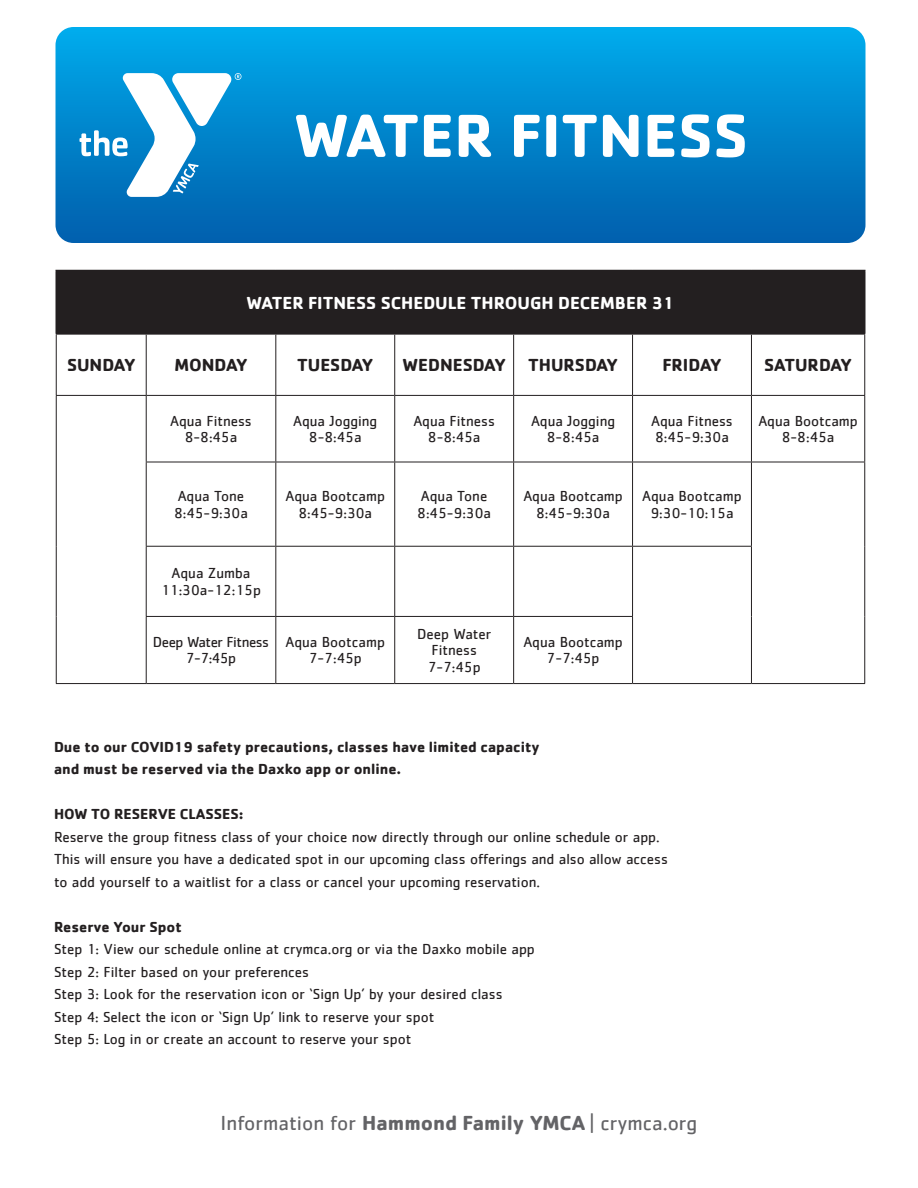
<style>
.page{position:relative;width:918px;height:1188px;background:#fff}
.page>*{position:absolute;margin:0;border:0;box-sizing:border-box;transform-origin:0 0}
.t1{font:700 63px "Cachet";color:#fff}
.t2{font:21px "Cachet";color:#636366}
.t3{font:700 18px "Cachet";color:#231f20}
.t4{font:700 18px "Cachet";color:#fff}
.t5{font:15px/16.5px "Cachet";color:#231f20;text-align:center}
.t6{font:700 15px/22.5px "Cachet";color:#231f20}
.t7{font:15px/16.5px "Cachet";letter-spacing:-.03em;color:#231f20;text-align:center}
.s1{font-weight:700}
</style>
<div class="page">
<svg style="left:56px;top:27px;width:810px;height:216px;background:#0084cb"></svg>
<svg style="left:80px;top:73px;width:161px;height:124px"></svg>
<div style="left:56px;top:271px;width:809px;height:63px;background:#231f20"></div>
<hr style="left:56px;top:270px;width:90px;height:1px;background:#231f20">
<hr style="left:146px;top:270px;width:130px;height:1px;background:#231f20">
<hr style="left:276px;top:270px;width:119px;height:1px;background:#231f20">
<hr style="left:395px;top:270px;width:119px;height:1px;background:#231f20">
<hr style="left:514px;top:270px;width:119px;height:1px;background:#231f20">
<hr style="left:633px;top:270px;width:118px;height:1px;background:#231f20">
<hr style="left:751px;top:270px;width:114px;height:1px;background:#231f20">
<hr style="left:864px;top:271px;width:2px;height:63px;background:#231f20">
<hr style="left:56px;top:334px;width:90px;height:1px;background:#231f20">
<hr style="left:56px;top:335px;width:1px;height:60px;background:#231f20">
<hr style="left:146px;top:334px;width:130px;height:1px;background:#231f20">
<hr style="left:146px;top:335px;width:1px;height:60px;background:#231f20">
<hr style="left:276px;top:334px;width:119px;height:1px;background:#231f20">
<hr style="left:275px;top:335px;width:1px;height:60px;background:#231f20">
<hr style="left:395px;top:334px;width:119px;height:1px;background:#231f20">
<hr style="left:394px;top:335px;width:1px;height:60px;background:#231f20">
<hr style="left:514px;top:334px;width:119px;height:1px;background:#231f20">
<hr style="left:513px;top:335px;width:1px;height:60px;background:#231f20">
<hr style="left:633px;top:334px;width:118px;height:1px;background:#231f20">
<hr style="left:632px;top:335px;width:1px;height:60px;background:#231f20">
<hr style="left:751px;top:334px;width:114px;height:1px;background:#231f20">
<hr style="left:751px;top:335px;width:1px;height:60px;background:#231f20">
<hr style="left:864px;top:335px;width:1px;height:60px;background:#231f20">
<hr style="left:56px;top:395px;width:90px;height:1px;background:#231f20">
<hr style="left:56px;top:396px;width:1px;height:66px;background:#231f20">
<hr style="left:146px;top:395px;width:130px;height:1px;background:#231f20">
<hr style="left:146px;top:396px;width:1px;height:66px;background:#231f20">
<hr style="left:276px;top:395px;width:119px;height:1px;background:#231f20">
<hr style="left:275px;top:396px;width:1px;height:66px;background:#231f20">
<hr style="left:395px;top:395px;width:119px;height:1px;background:#231f20">
<hr style="left:394px;top:396px;width:1px;height:66px;background:#231f20">
<hr style="left:514px;top:395px;width:119px;height:1px;background:#231f20">
<hr style="left:513px;top:396px;width:1px;height:66px;background:#231f20">
<hr style="left:633px;top:395px;width:118px;height:1px;background:#231f20">
<hr style="left:632px;top:396px;width:1px;height:66px;background:#231f20">
<hr style="left:751px;top:395px;width:114px;height:1px;background:#231f20">
<hr style="left:751px;top:396px;width:1px;height:66px;background:#231f20">
<hr style="left:864px;top:396px;width:1px;height:66px;background:#231f20">
<hr style="left:56px;top:462px;width:1px;height:84px;background:#231f20">
<hr style="left:146px;top:462px;width:130px;height:1px;background:#231f20">
<hr style="left:146px;top:462px;width:1px;height:84px;background:#231f20">
<hr style="left:276px;top:462px;width:119px;height:1px;background:#231f20">
<hr style="left:275px;top:462px;width:1px;height:84px;background:#231f20">
<hr style="left:395px;top:462px;width:119px;height:1px;background:#231f20">
<hr style="left:394px;top:462px;width:1px;height:84px;background:#231f20">
<hr style="left:514px;top:462px;width:119px;height:1px;background:#231f20">
<hr style="left:513px;top:462px;width:1px;height:84px;background:#231f20">
<hr style="left:633px;top:462px;width:118px;height:1px;background:#231f20">
<hr style="left:632px;top:462px;width:1px;height:84px;background:#231f20">
<hr style="left:751px;top:462px;width:114px;height:1px;background:#231f20">
<hr style="left:751px;top:462px;width:1px;height:84px;background:#231f20">
<hr style="left:864px;top:462px;width:1px;height:84px;background:#231f20">
<hr style="left:56px;top:546px;width:1px;height:70px;background:#231f20">
<hr style="left:146px;top:546px;width:130px;height:1px;background:#231f20">
<hr style="left:146px;top:547px;width:1px;height:69px;background:#231f20">
<hr style="left:276px;top:546px;width:119px;height:1px;background:#231f20">
<hr style="left:275px;top:547px;width:1px;height:69px;background:#231f20">
<hr style="left:395px;top:546px;width:119px;height:1px;background:#231f20">
<hr style="left:394px;top:547px;width:1px;height:69px;background:#231f20">
<hr style="left:514px;top:546px;width:119px;height:1px;background:#231f20">
<hr style="left:513px;top:547px;width:1px;height:69px;background:#231f20">
<hr style="left:633px;top:546px;width:119px;height:1px;background:#231f20">
<hr style="left:632px;top:547px;width:1px;height:69px;background:#231f20">
<hr style="left:751px;top:547px;width:1px;height:69px;background:#231f20">
<hr style="left:864px;top:546px;width:1px;height:70px;background:#231f20">
<hr style="left:56px;top:616px;width:1px;height:67px;background:#231f20">
<hr style="left:146px;top:616px;width:130px;height:1px;background:#231f20">
<hr style="left:146px;top:617px;width:1px;height:66px;background:#231f20">
<hr style="left:276px;top:616px;width:119px;height:1px;background:#231f20">
<hr style="left:275px;top:617px;width:1px;height:66px;background:#231f20">
<hr style="left:395px;top:616px;width:119px;height:1px;background:#231f20">
<hr style="left:394px;top:617px;width:1px;height:66px;background:#231f20">
<hr style="left:514px;top:616px;width:119px;height:1px;background:#231f20">
<hr style="left:513px;top:617px;width:1px;height:66px;background:#231f20">
<hr style="left:632px;top:617px;width:1px;height:66px;background:#231f20">
<hr style="left:751px;top:616px;width:1px;height:67px;background:#231f20">
<hr style="left:864px;top:616px;width:1px;height:67px;background:#231f20">
<hr style="left:56px;top:683px;width:90px;height:1px;background:#231f20">
<hr style="left:146px;top:683px;width:130px;height:1px;background:#231f20">
<hr style="left:276px;top:683px;width:119px;height:1px;background:#231f20">
<hr style="left:395px;top:683px;width:119px;height:1px;background:#231f20">
<hr style="left:514px;top:683px;width:119px;height:1px;background:#231f20">
<hr style="left:633px;top:683px;width:118px;height:1px;background:#231f20">
<hr style="left:751px;top:683px;width:114px;height:1px;background:#231f20">
<h1 class="t1" style="left:294px;top:95px;width:456px">WATER FITNESS</h1>
<p class="t4" style="left:247px;top:291px;width:429px">WATER FITNESS SCHEDULE THROUGH DECEMBER 31</p>
<p class="t3" style="left:67px;top:353px;width:70px">SUNDAY</p>
<p class="t3" style="left:174px;top:353px;width:75px">MONDAY</p>
<p class="t3" style="left:297px;top:353px;width:78px">TUESDAY</p>
<p class="t3" style="left:402px;top:353px;width:217px">WEDNESDAY THURSDAY</p>
<p class="t3" style="left:662px;top:353px;width:61px">FRIDAY</p>
<p class="t3" style="left:764px;top:353px;width:89px">SATURDAY</p>
<p class="t5" style="left:170px;top:412px;width:83px">Aqua Fitness<br>8-8:45a</p>
<p class="t5" style="left:293px;top:412px;width:86px">Aqua Jogging<br>8-8:45a</p>
<p class="t5" style="left:413px;top:412px;width:83px">Aqua Fitness<br>8-8:45a</p>
<p class="t5" style="left:531px;top:412px;width:86px">Aqua Jogging<br>8-8:45a</p>
<p class="t5" style="left:651px;top:412px;width:83px;text-align:left">Aqua Fitness<br>8:45-9:30a</p>
<p class="t5" style="left:758px;top:412px;width:101px">Aqua Bootcamp<br>8-8:45a</p>
<p class="t5" style="left:174px;top:488px;width:75px;text-align:left">Aqua Tone<br>8:45-9:30a</p>
<p class="t5" style="left:286px;top:488px;width:101px">Aqua Bootcamp<br>8:45-9:30a</p>
<p class="t5" style="left:417px;top:488px;width:75px;text-align:left">Aqua Tone<br>8:45-9:30a</p>
<p class="t5" style="left:523px;top:488px;width:101px">Aqua Bootcamp<br>8:45-9:30a</p>
<p class="t5" style="left:642px;top:488px;width:101px">Aqua Bootcamp<br>9:30-10:15a</p>
<p class="t5" style="left:161px;top:565px;width:101px">Aqua Zumba<br>11:30a-12:15p</p>
<p class="t7" style="left:153px;top:633px;width:118px">Deep Water Fitness<br>7-7:45p</p>
<p class="t5" style="left:286px;top:633px;width:101px">Aqua Bootcamp<br>7-7:45p</p>
<p class="t5" style="left:417px;top:625px;width:76px">Deep Water<br>Fitness<br>7-7:45p</p>
<p class="t5" style="left:523px;top:633px;width:101px">Aqua Bootcamp<br>7-7:45p</p>
<p class="t6" style="left:54px;top:735px;width:487px">Due to our COVID19 safety precautions, classes have limited capacity and must be reserved via the Daxko app or online.</p>
<p class="t6" style="left:54px;top:802px;width:191px">HOW TO RESERVE CLASSES:</p>
<p class="t5" style="left:54px;top:825px;width:616px;line-height:22.5px;text-align:left">Reserve the group fitness class of your choice now directly through our online schedule or app.<br>This will ensure you have a dedicated spot in our upcoming class offerings and also allow access to add yourself to a waitlist for a class or cancel your upcoming reservation.</p>
<p class="t6" style="left:54px;top:915px;width:129px">Reserve Your Spot</p>
<p class="t5" style="left:54px;top:938px;width:482px;line-height:22.5px;text-align:left">Step 1: View our schedule online at crymca.org or via the Daxko mobile app Step 2: Filter based on your preferences<br>Step 3: Look for the reservation icon or ‘Sign Up’ by your desired class<br>Step 4: Select the icon or ‘Sign Up’ link to reserve your spot<br>Step 5: Log in or create an account to reserve your spot</p>
<h2 class="t2" style="left:221px;top:1110px;width:478px">Information for <span class="s1">Hammond Family YMCA</span> | crymca.org</h2>
</div>
